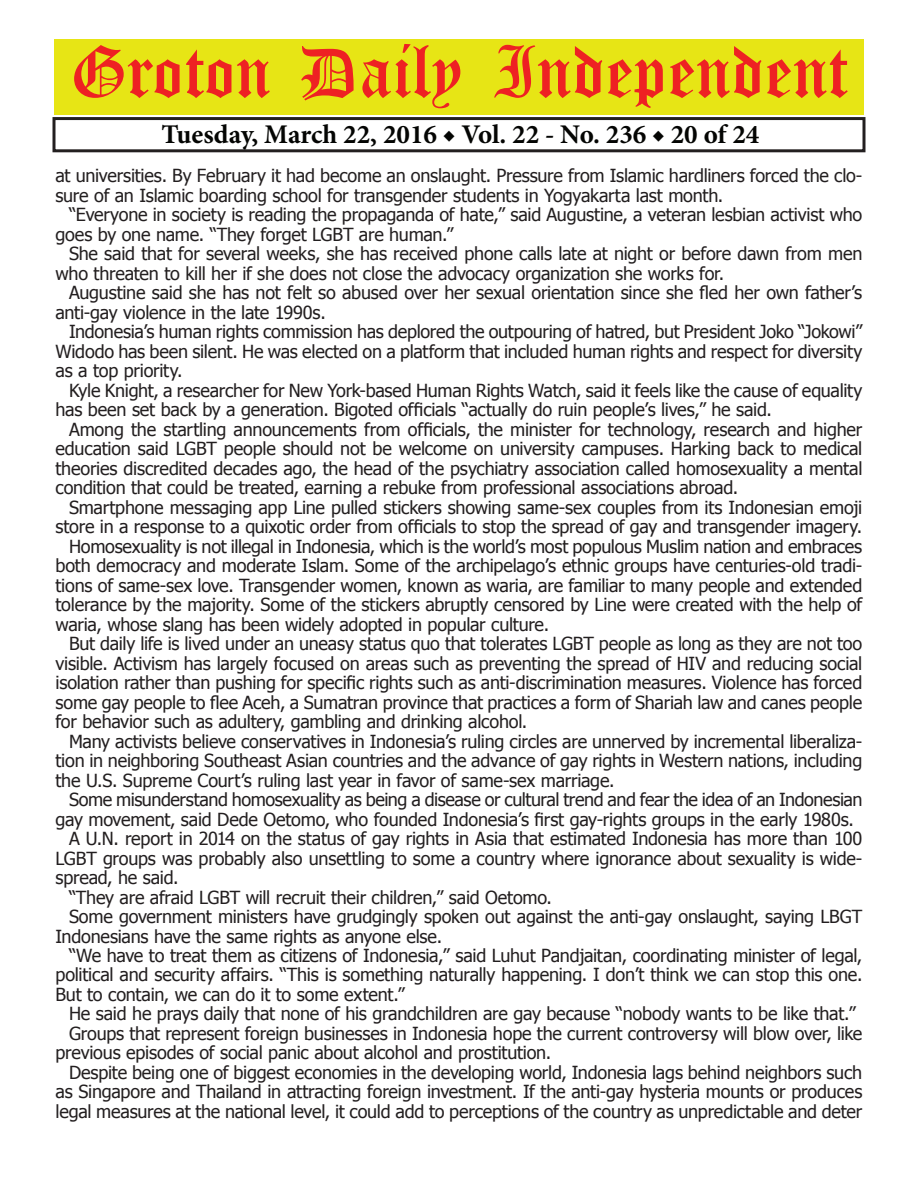
<style>
.page{position:relative;width:918px;height:1188px;background:#fff}
.page>*{position:absolute;margin:0;border:0;box-sizing:border-box;transform-origin:0 0}
.t1{font:54px "Old English Five";color:#ee2123}
.t2{font:700 27px "Minion Pro";color:#040503}
.t3{font:18px/19.5px "Tahoma";letter-spacing:-.015em;color:#231f20}
</style>
<div class="page">
<div style="left:52px;top:117px;width:814px;height:35px;border:3px solid #231f20"></div>
<div style="left:54px;top:40px;width:810px;height:75px;background:#e7e515"></div>
<h1 class="t1" style="left:70px;top:47px;width:779px">Groton Daily Independent</h1>
<h2 class="t2" style="left:162px;top:116px;width:599px">Tuesday, March 22, 2016 ◆ Vol. 22 - No. 236 ◆ 20 of 24</h2>
<p class="t3" style="left:56px;top:165px;width:808px">at universities. By February it had become an onslaught. Pressure from Islamic hardliners forced the clo&shy;sure of an Islamic boarding school for transgender students in Yogyakarta last month.</p>
<p class="t3" style="left:56px;top:204px;width:808px;text-indent:14px">“Everyone in society is reading the propaganda of hate,” said Augustine, a veteran lesbian activist who goes by one name. “They forget LGBT are human.”</p>
<p class="t3" style="left:56px;top:243px;width:808px;text-indent:14px">She said that for several weeks, she has received phone calls late at night or before dawn from men who threaten to kill her if she does not close the advocacy organization she works for.</p>
<p class="t3" style="left:56px;top:282px;width:808px;text-indent:14px">Augustine said she has not felt so abused over her sexual orientation since she fled her own father’s anti-gay violence in the late 1990s.</p>
<p class="t3" style="left:56px;top:321px;width:809px;text-align:justify;text-indent:14px">Indonesia’s human rights commission has deplored the outpouring of hatred, but President Joko “Jokowi” Widodo has been silent. He was elected on a platform that included human rights and respect for diversity as a top priority.</p>
<p class="t3" style="left:56px;top:380px;width:808px;text-indent:14px">Kyle Knight, a researcher for New York-based Human Rights Watch, said it feels like the cause of equality has been set back by a generation. Bigoted officials “actually do ruin people’s lives,” he said.</p>
<p class="t3" style="left:56px;top:419px;width:808px;text-align:justify;text-indent:14px">Among the startling announcements from officials, the minister for technology, research and higher education said LGBT people should not be welcome on university campuses. Harking back to medical theories discredited decades ago, the head of the psychiatry association called homosexuality a mental condition that could be treated, earning a rebuke from professional associations abroad.</p>
<p class="t3" style="left:69px;top:497px;width:795px">Smartphone messaging app Line pulled stickers showing same-sex couples from its Indonesian emoji</p>
<p class="t3" style="left:56px;top:516px;width:808px">store in a response to a quixotic order from officials to stop the spread of gay and transgender imagery.</p>
<p class="t3" style="left:69px;top:536px;width:795px">Homosexuality is not illegal in Indonesia, which is the world’s most populous Muslim nation and embraces</p>
<p class="t3" style="left:56px;top:555px;width:808px">both democracy and moderate Islam. Some of the archipelago’s ethnic groups have centuries-old tradi-</p>
<p class="t3" style="left:56px;top:575px;width:808px">tions of same-sex love. Transgender women, known as waria, are familiar to many people and extended</p>
<p class="t3" style="left:56px;top:594px;width:808px">tolerance by the majority. Some of the stickers abruptly censored by Line were created with the help of</p>
<p class="t3" style="left:56px;top:613px;width:495px">waria, whose slang has been widely adopted in popular culture.</p>
<p class="t3" style="left:69px;top:633px;width:795px">But daily life is lived under an uneasy status quo that tolerates LGBT people as long as they are not too</p>
<p class="t3" style="left:56px;top:652px;width:808px">visible. Activism has largely focused on areas such as preventing the spread of HIV and reducing social</p>
<p class="t3" style="left:56px;top:672px;width:808px">isolation rather than pushing for specific rights such as anti-discrimination measures. Violence has forced</p>
<p class="t3" style="left:56px;top:691px;width:808px">some gay people to flee Aceh, a Sumatran province that practices a form of Shariah law and canes people</p>
<p class="t3" style="left:56px;top:711px;width:473px">for behavior such as adultery, gambling and drinking alcohol.</p>
<p class="t3" style="left:69px;top:730px;width:795px">Many activists believe conservatives in Indonesia’s ruling circles are unnerved by incremental liberaliza-</p>
<p class="t3" style="left:56px;top:750px;width:808px">tion in neighboring Southeast Asian countries and the advance of gay rights in Western nations, including</p>
<p class="t3" style="left:56px;top:769px;width:561px">the U.S. Supreme Court’s ruling last year in favor of same-sex marriage.</p>
<p class="t3" style="left:69px;top:789px;width:795px">Some misunderstand homosexuality as being a disease or cultural trend and fear the idea of an Indonesian</p>
<p class="t3" style="left:56px;top:808px;width:800px">gay movement, said Dede Oetomo, who founded Indonesia’s first gay-rights groups in the early 1980s.</p>
<p class="t3" style="left:69px;top:828px;width:795px">A U.N. report in 2014 on the status of gay rights in Asia that estimated Indonesia has more than 100</p>
<p class="t3" style="left:56px;top:847px;width:808px">LGBT groups was probably also unsettling to some a country where ignorance about sexuality is wide-</p>
<p class="t3" style="left:56px;top:867px;width:125px">spread, he said.</p>
<p class="t3" style="left:69px;top:886px;width:485px">“They are afraid LGBT will recruit their children,” said Oetomo.</p>
<p class="t3" style="left:69px;top:906px;width:795px">Some government ministers have grudgingly spoken out against the anti-gay onslaught, saying LBGT</p>
<p class="t3" style="left:56px;top:925px;width:388px">Indonesians have the same rights as anyone else.</p>
<p class="t3" style="left:69px;top:945px;width:795px">“We have to treat them as citizens of Indonesia,” said Luhut Pandjaitan, coordinating minister of legal,</p>
<p class="t3" style="left:56px;top:964px;width:808px">political and security affairs. “This is something naturally happening. I don’t think we can stop this one.</p>
<p class="t3" style="left:56px;top:984px;width:351px">But to contain, we can do it to some extent.”</p>
<p class="t3" style="left:69px;top:1003px;width:788px">He said he prays daily that none of his grandchildren are gay because “nobody wants to be like that.”</p>
<p class="t3" style="left:69px;top:1023px;width:795px">Groups that represent foreign businesses in Indonesia hope the current controversy will blow over, like</p>
<p class="t3" style="left:56px;top:1042px;width:497px">previous episodes of social panic about alcohol and prostitution.</p>
<p class="t3" style="left:69px;top:1062px;width:795px">Despite being one of biggest economies in the developing world, Indonesia lags behind neighbors such</p>
<p class="t3" style="left:56px;top:1081px;width:808px">as Singapore and Thailand in attracting foreign investment. If the anti-gay hysteria mounts or produces</p>
<p class="t3" style="left:56px;top:1101px;width:808px">legal measures at the national level, it could add to perceptions of the country as unpredictable and deter</p>
</div>
